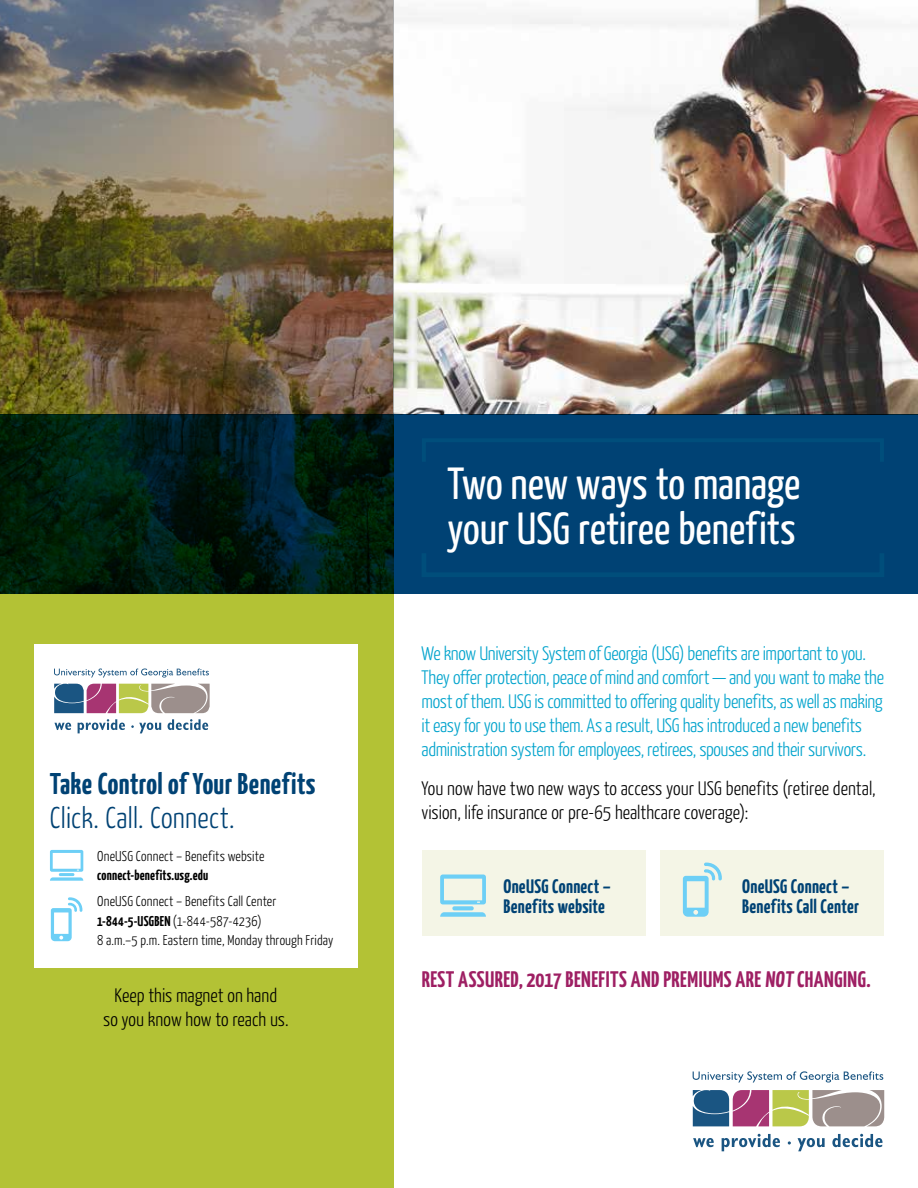
<style>
.page{position:relative;width:918px;height:1188px;background:#fff}
.page>*{position:absolute;margin:0;border:0;box-sizing:border-box;transform-origin:0 0}
.t1{font:45px/45px "Yanone Kaffeesatz";letter-spacing:-.005em;color:#fff}
.t2{font:700 30px "Yanone Kaffeesatz";letter-spacing:.015em;color:#004274}
.t3{font:300 30px "Yanone Kaffeesatz";letter-spacing:.01em;color:#004274}
.t4{font:700 22.5px "Yanone Kaffeesatz";letter-spacing:.02em;color:#9e1f63}
.t5{font:300 19.5px/24px "Yanone Kaffeesatz";letter-spacing:-.02em;color:#00a3cc}
.t6{font:300 19.5px/24px "Yanone Kaffeesatz";color:#000}
.t7{font:700 19.5px/19.5px "Yanone Kaffeesatz";letter-spacing:.015em;color:#004274}
.t8{font:300 14.25px/19.5px "Yanone Kaffeesatz";letter-spacing:.015em;color:#000}
.t9{font:700 14.25px "Yanone Kaffeesatz";letter-spacing:.015em;color:#000}
.s1{font-weight:700}
</style>
<div class="page">
<div style="left:0;top:594px;width:393px;height:594px;background:#b3c235"></div>
<img style="left:393px;top:0;width:525px;height:415px">
<svg style="left:693px;top:1138px;width:21px;height:9px"></svg>
<svg style="left:722px;top:1134px;width:58px;height:17px"></svg>
<svg style="left:788px;top:1141px;width:3px;height:4px"></svg>
<svg style="left:798px;top:1138px;width:27px;height:13px"></svg>
<svg style="left:832px;top:1134px;width:51px;height:13px"></svg>
<svg style="left:693px;top:1090px;width:191px;height:36px;background:#998d89"></svg>
<svg style="left:693px;top:1071px;width:190px;height:12px"></svg>
<img style="left:0;top:0;width:393px;height:415px">
<div style="left:422px;top:850px;width:224px;height:86px;background:#f4f5e6"></div>
<div style="left:660px;top:850px;width:224px;height:86px;background:#f4f5e6"></div>
<svg style="left:452px;top:906px;width:22px;height:4px"></svg>
<svg style="left:440px;top:912px;width:46px;height:5px"></svg>
<svg style="left:440px;top:875px;width:46px;height:29px"></svg>
<svg style="left:683px;top:863px;width:39px;height:54px"></svg>
<div style="left:34px;top:644px;width:324px;height:324px;background:#fff"></div>
<svg style="left:54px;top:723px;width:17px;height:7px"></svg>
<svg style="left:78px;top:719px;width:47px;height:14px"></svg>
<svg style="left:131px;top:723px;width:30px;height:10px"></svg>
<svg style="left:168px;top:719px;width:40px;height:11px"></svg>
<svg style="left:54px;top:684px;width:156px;height:29px;background:#998d89"></svg>
<svg style="left:54px;top:668px;width:155px;height:10px"></svg>
<svg style="left:50px;top:850px;width:33px;height:31px"></svg>
<svg style="left:51px;top:897px;width:31px;height:44px"></svg>
<svg style="left:0;top:415px;width:918px;height:179px;background:#003148"></svg>
<div style="left:422px;top:438px;width:462px;height:26px;border:4px solid #004e7b"></div>
<div style="left:422px;top:551px;width:462px;height:26px;border:5px solid #004e7b"></div>
<h2 class="t2" style="left:50px;top:765px;width:267px">Take Control of Your Benefits</h2>
<h2 class="t3" style="left:50px;top:799px;width:186px">Click. Call. Connect.</h2>
<p class="t8" style="left:97px;top:846px;width:169px">OneUSG Connect – Benefits website</p>
<p class="t9" style="left:97px;top:867px;width:113px">connect-benefits.usg.edu</p>
<p class="t8" style="left:97px;top:891px;width:238px">OneUSG Connect – Benefits Call Center<br><span class="s1">1-844-5-USGBEN</span> (1-844-587-4236)<br>8 a.m.–5 p.m. Eastern time, Monday through Friday</p>
<p class="t6" style="left:103px;top:983px;width:187px;text-align:center">Keep this magnet on hand<br>so you know how to reach us.</p>
<h1 class="t1" style="left:448px;top:460px;width:354px">Two new ways to manage your USG retiree benefits</h1>
<p class="t5" style="left:422px;top:641px;width:464px">We know University System of Georgia (USG) benefits are important to you.<br>They offer protection, peace of mind and comfort — and you want to make the most of them. USG is committed to offering quality benefits, as well as making it easy for you to use them. As a result, USG has introduced a new benefits administration system for employees, retirees, spouses and their survivors.</p>
<p class="t6" style="left:422px;top:776px;width:456px">You now have two new ways to access your USG benefits (retiree dental, vision, life insurance or pre-65 healthcare coverage):</p>
<p class="t7" style="left:503px;top:876px;width:109px">OneUSG Connect –<br>Benefits website</p>
<p class="t7" style="left:742px;top:876px;width:118px">OneUSG Connect –<br>Benefits Call Center</p>
<p class="t4" style="left:422px;top:965px;width:450px">REST ASSURED, 2017 BENEFITS AND PREMIUMS ARE NOT CHANGING.</p>
</div>
